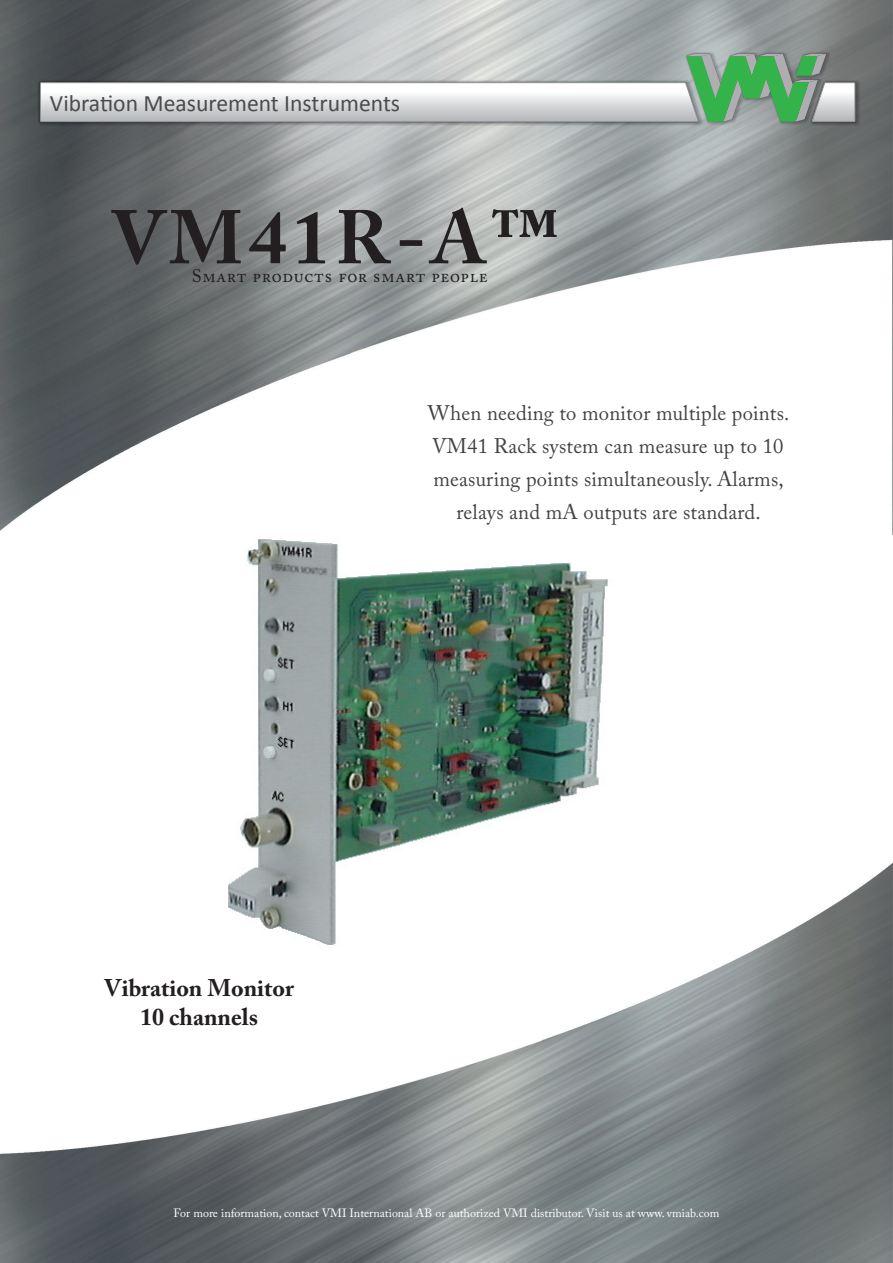
<style>
.page{position:relative;width:893px;height:1263px;background:#fff}
.page>*{position:absolute;margin:0;border:0;box-sizing:border-box;transform-origin:0 0}
.t1{font:700 75px "Adobe Caslon Pro";letter-spacing:.075em;color:#231f20}
.t2{font:700 24px "Adobe Caslon Pro";color:#231f20}
.t3{font:23.7px "Calibri";color:#4b4c4d}
.t4{font:21px/33px "Adobe Caslon Pro";letter-spacing:.01em;color:#231f20;text-align:center}
.t5{font:18px "Adobe Caslon Pro";letter-spacing:.04em;color:#231f20}
.t6{font:12px "Adobe Caslon Pro";color:#fff}
</style>
<div class="page">
<img style="left:0;top:863px;width:893px;height:400px">
<img style="left:0;top:0;width:893px;height:534px">
<img style="left:37px;top:51px;width:825px;height:90px">
<img style="left:38px;top:80px;width:663px;height:44px">
<img style="left:810px;top:80px;width:47px;height:44px">
<img style="left:685px;top:53px;width:143px;height:70px">
<svg style="left:40px;top:54px;width:815px;height:68px"></svg>
<img style="left:220px;top:530px;width:426px;height:427px">
<p class="t3" style="left:50px;top:88px;width:352px">Vibration Measurement Instruments</p>
<p class="t1" style="left:112px;top:193px;width:449px">VM41R-A™</p>
<p class="t5" style="left:192px;top:265px;width:297px">Smart products for smart people</p>
<p class="t4" style="left:428px;top:396px;width:363px">When needing to monitor multiple points.<br>VM41 Rack system can measure up to 10 measuring points simultaneously. Alarms, relays and mA outputs are standard.</p>
<p class="t2" style="left:105px;top:973px;width:191px">Vibration Monitor</p>
<p class="t2" style="left:140px;top:1002px;width:119px">10 channels</p>
<p class="t6" style="left:174px;top:1205px;width:547px">For more information, contact VMI International AB or authorized VMI distributor. Visit us at www. vmiab.com</p>
</div>
